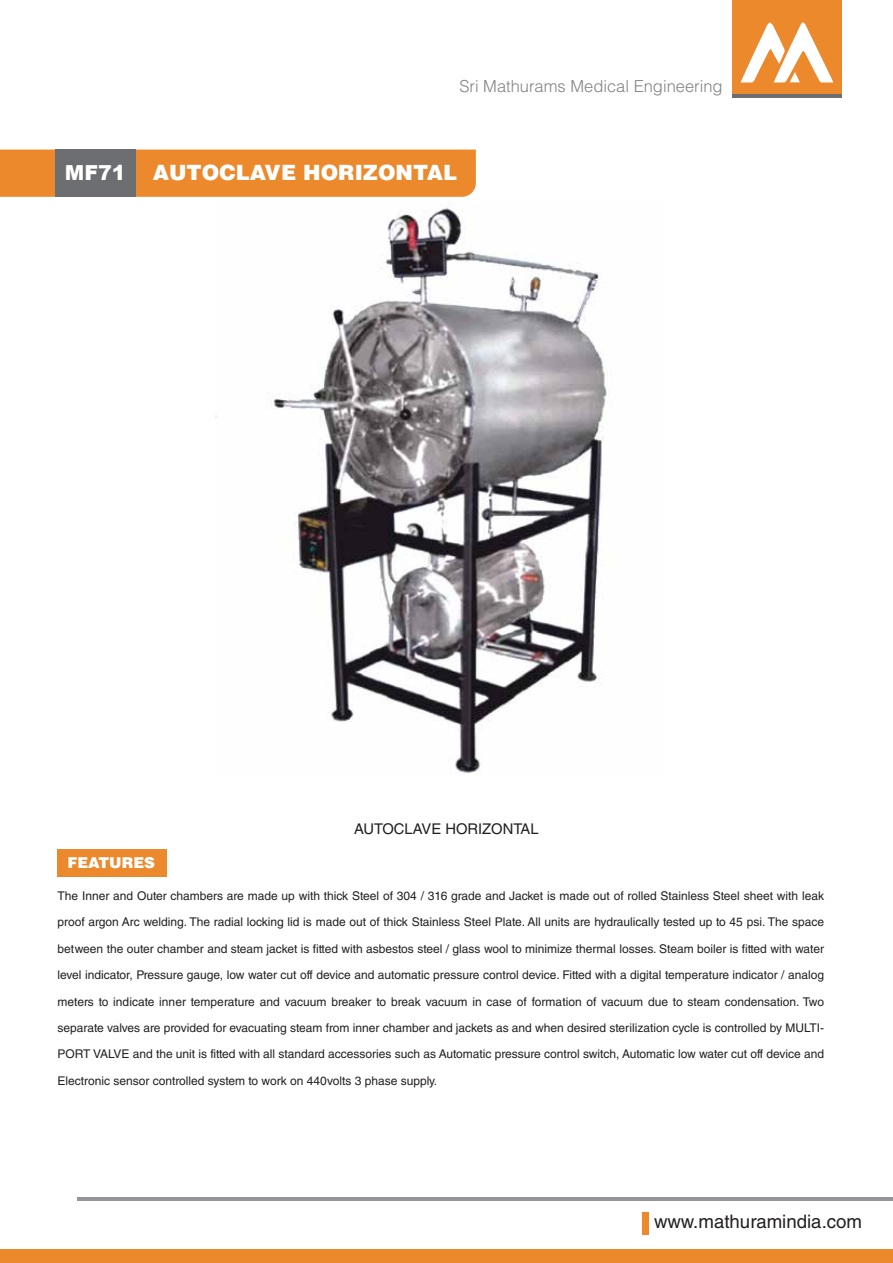
<style>
.page{position:relative;width:893px;height:1263px;background:#fff}
.page>*{position:absolute;margin:0;border:0;box-sizing:border-box;transform-origin:0 0}
.t1{font:900 21px "Helvetica LT Std";color:#fff}
.t2{font:900 20.7px "Arial";color:#fff}
.t3{font:18.6px "Helvetica LT Std";color:#231f20}
.t4{font:300 16.5px "Helvetica LT Std";color:#808285}
.t5{font:900 15px "Helvetica LT Std";color:#fff}
.t6{font:14.7px "Helvetica LT Std";color:#231f20}
.t7{font:12px/26.4px "Helvetica LT Std";color:#231f20}
</style>
<div class="page">
<div style="left:732px;top:0;width:109px;height:95px;background:#ec892c"></div>
<hr style="left:78px;top:1197px;width:815px;height:4px;background:#939598">
<div style="left:643px;top:1212px;width:6px;height:22px;background:#ec892c"></div>
<svg style="left:740px;top:22px;width:93px;height:61px"></svg>
<div style="left:0;top:1250px;width:893px;height:13px;background:#ec892c"></div>
<hr style="left:732px;top:95px;width:110px;height:3px;background:#6d6e71">
<div style="left:0;top:150px;width:476px;height:47px;background:#ec892c"></div>
<div style="left:58px;top:850px;width:109px;height:27px;background:#ec892c"></div>
<img style="left:215px;top:208px;width:396px;height:565px">
<div style="left:56px;top:150px;width:80px;height:47px;background:#6d6e71"></div>
<h2 class="t2" style="left:65px;top:158px;width:63px">MF71</h2>
<h3 class="t4" style="left:459px;top:76px;width:265px">Sri Mathurams Medical Engineering</h3>
<h1 class="t1" style="left:153px;top:158px;width:306px">AUTOCLAVE HORIZONTAL</h1>
<p class="t6" style="left:354px;top:820px;width:186px">AUTOCLAVE HORIZONTAL</p>
<p class="t5" style="left:67px;top:853px;width:89px">FEATURES</p>
<p class="t7" style="left:58px;top:882px;width:768px">The Inner and Outer chambers are made up with thick Steel of 304 / 316 grade and Jacket is made out of rolled Stainless Steel sheet with leak</p>
<p class="t7" style="left:58px;top:909px;width:768px">proof argon Arc welding. The radial locking lid is made out of thick Stainless Steel Plate. All units are hydraulically tested up to 45 psi. The space between the outer chamber and steam jacket is fitted with asbestos steel / glass wool to minimize thermal losses. Steam boiler is fitted with water</p>
<p class="t7" style="left:58px;top:962px;width:768px">level indicator, Pressure gauge, low water cut off device and automatic pressure control device. Fitted with a digital temperature indicator / analog meters to indicate inner temperature and vacuum breaker to break vacuum in case of formation of vacuum due to steam condensation. Two</p>
<p class="t7" style="left:58px;top:1014px;width:768px">separate valves are provided for evacuating steam from inner chamber and jackets as and when desired sterilization cycle is controlled by MULTI-</p>
<p class="t7" style="left:58px;top:1041px;width:768px">PORT VALVE and the unit is fitted with all standard accessories such as Automatic pressure control switch, Automatic low water cut off device and<br>Electronic sensor controlled system to work on 440volts 3 phase supply.</p>
<h3 class="t3" style="left:654px;top:1211px;width:210px">www.mathuramindia.com</h3>
</div>
